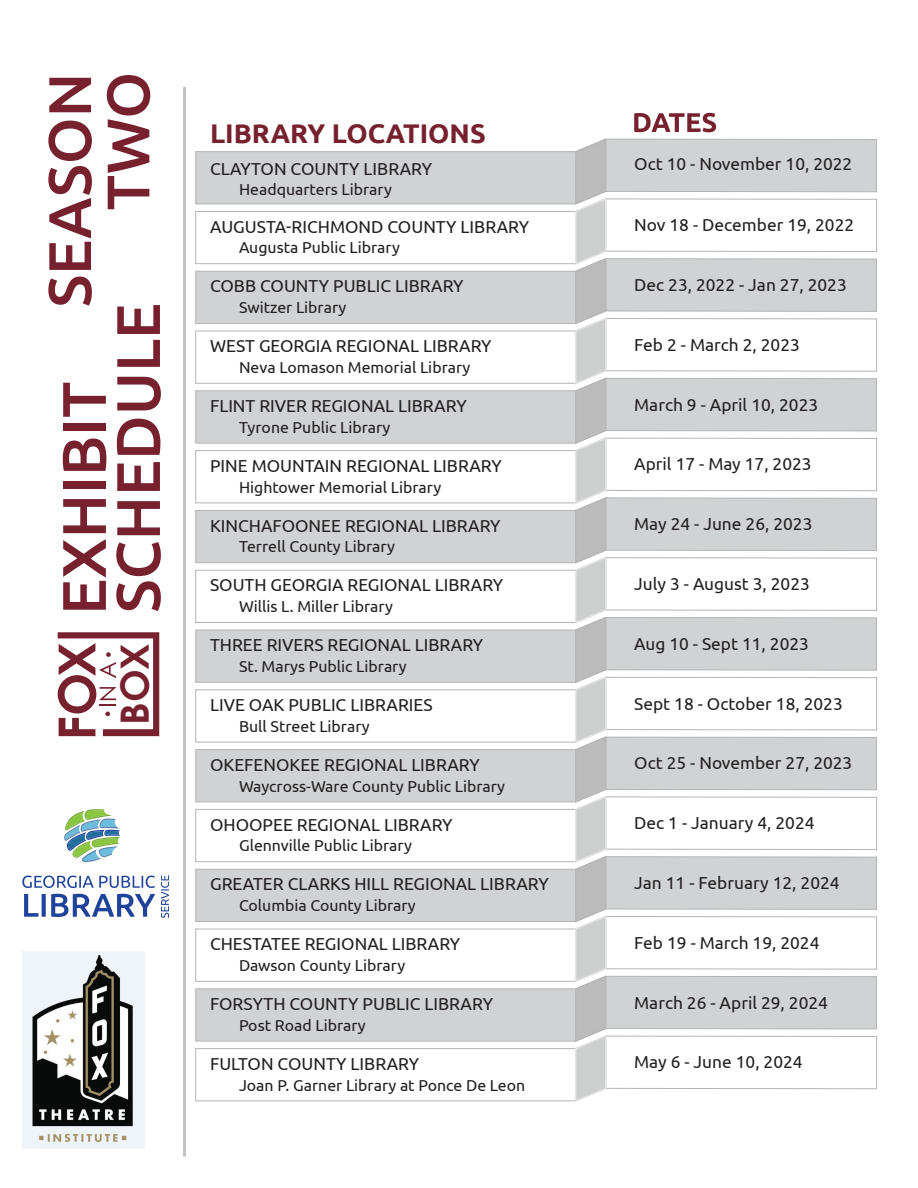
<style>
.page{position:relative;width:918px;height:1188px;background:#fff}
.page>*{position:absolute;margin:0;border:0;box-sizing:border-box;transform-origin:0 0}
.t1{font:500 60.15px "Ubuntu";color:#77212f}
.t2{font:700 39px "Century Gothic";color:#77212f}
.t3{font:700 27px "Ubuntu";color:#77212f}
.t4{font:17.25px "Ubuntu";color:#231f20}
.t5{font:15.9px "Ubuntu";color:#231f20}
</style>
<div class="page">
<div style="left:605px;top:1036px;width:272px;height:53px;border:1px solid #b3b4b5"></div>
<div style="left:606px;top:976px;width:271px;height:53px;background:#d1d2d4"></div>
<div style="left:605px;top:976px;width:272px;height:53px;border:1px solid #b3b4b5"></div>
<div style="left:605px;top:916px;width:272px;height:54px;border:1px solid #b3b4b5"></div>
<div style="left:606px;top:857px;width:271px;height:52px;background:#d1d2d4"></div>
<div style="left:605px;top:856px;width:272px;height:54px;border:1px solid #b3b4b5"></div>
<div style="left:605px;top:797px;width:272px;height:53px;border:1px solid #b3b4b5"></div>
<div style="left:606px;top:737px;width:271px;height:53px;background:#d1d2d4"></div>
<div style="left:605px;top:737px;width:272px;height:53px;border:1px solid #b3b4b5"></div>
<div style="left:605px;top:677px;width:272px;height:53px;border:1px solid #b3b4b5"></div>
<div style="left:606px;top:618px;width:271px;height:52px;background:#d1d2d4"></div>
<div style="left:605px;top:617px;width:272px;height:54px;border:1px solid #b3b4b5"></div>
<div style="left:605px;top:557px;width:272px;height:54px;border:1px solid #b3b4b5"></div>
<div style="left:606px;top:498px;width:271px;height:53px;background:#d1d2d4"></div>
<div style="left:605px;top:498px;width:272px;height:53px;border:1px solid #b3b4b5"></div>
<div style="left:605px;top:438px;width:272px;height:53px;border:1px solid #b3b4b5"></div>
<div style="left:606px;top:378px;width:271px;height:53px;background:#d1d2d4"></div>
<div style="left:605px;top:378px;width:272px;height:53px;border:1px solid #b3b4b5"></div>
<div style="left:605px;top:318px;width:272px;height:54px;border:1px solid #b3b4b5"></div>
<div style="left:606px;top:259px;width:271px;height:52px;background:#d1d2d4"></div>
<div style="left:605px;top:258px;width:272px;height:54px;border:1px solid #b3b4b5"></div>
<div style="left:605px;top:199px;width:272px;height:53px;border:1px solid #b3b4b5"></div>
<div style="left:606px;top:139px;width:271px;height:53px;background:#d1d2d4"></div>
<div style="left:605px;top:139px;width:272px;height:53px;border:1px solid #b3b4b5"></div>
<svg style="left:195px;top:138px;width:413px;height:964px"></svg>
<svg style="left:634px;top:113px;width:82px;height:19px"></svg>
<svg style="left:24px;top:894px;width:131px;height:23px"></svg>
<svg style="left:22px;top:876px;width:133px;height:12px"></svg>
<svg style="left:161px;top:875px;width:8px;height:43px"></svg>
<svg style="left:64px;top:809px;width:56px;height:54px"></svg>
<svg style="left:63px;top:539px;width:43px;height:71px"></svg>
<svg style="left:63px;top:499px;width:43px;height:34px"></svg>
<div style="left:63px;top:481px;width:43px;height:8px;background:#77212f"></div>
<svg style="left:63px;top:438px;width:43px;height:33px"></svg>
<div style="left:63px;top:423px;width:43px;height:7px;background:#77212f"></div>
<svg style="left:63px;top:383px;width:43px;height:34px"></svg>
<svg style="left:116px;top:542px;width:45px;height:69px"></svg>
<svg style="left:117px;top:501px;width:43px;height:34px"></svg>
<svg style="left:117px;top:462px;width:43px;height:29px"></svg>
<svg style="left:117px;top:419px;width:43px;height:36px"></svg>
<svg style="left:117px;top:377px;width:44px;height:33px"></svg>
<svg style="left:117px;top:340px;width:43px;height:27px"></svg>
<svg style="left:117px;top:305px;width:43px;height:29px"></svg>
<svg style="left:58px;top:632px;width:101px;height:104px"></svg>
<img style="left:22px;top:952px;width:122px;height:197px">
<div style="left:183px;top:87px;width:3px;height:1069px;background:#d1d2d4;border:1px solid #b3b4b5"></div>
<h1 class="t1" style="left:32px;top:307px;width:236px;rotate:-90deg">SEASON</h1>
<h1 class="t1" style="left:90px;top:210px;width:140px;rotate:-90deg">TWO</h1>
<h2 class="t2" style="left:105px;top:725px;width:83px;rotate:-90deg">BOX</h2>
<h3 class="t3" style="left:210px;top:117px;width:277px">LIBRARY LOCATIONS</h3>
<p class="t4" style="left:210px;top:158px;width:224px">CLAYTON COUNTY LIBRARY</p>
<p class="t5" style="left:239px;top:180px;width:154px">Headquarters Library</p>
<p class="t4" style="left:210px;top:216px;width:321px">AUGUSTA-RICHMOND COUNTY LIBRARY</p>
<p class="t5" style="left:239px;top:238px;width:162px">Augusta Public Library</p>
<p class="t4" style="left:210px;top:276px;width:255px">COBB COUNTY PUBLIC LIBRARY</p>
<p class="t5" style="left:239px;top:298px;width:109px">Switzer Library</p>
<p class="t4" style="left:210px;top:336px;width:283px">WEST GEORGIA REGIONAL LIBRARY</p>
<p class="t5" style="left:239px;top:358px;width:233px">Neva Lomason Memorial Library</p>
<p class="t4" style="left:210px;top:395px;width:258px">FLINT RIVER REGIONAL LIBRARY</p>
<p class="t5" style="left:239px;top:417px;width:153px">Tyrone Public Library</p>
<p class="t4" style="left:210px;top:455px;width:293px">PINE MOUNTAIN REGIONAL LIBRARY</p>
<p class="t5" style="left:239px;top:477px;width:204px">Hightower Memorial Library</p>
<p class="t4" style="left:210px;top:515px;width:292px">KINCHAFOONEE REGIONAL LIBRARY</p>
<p class="t5" style="left:239px;top:537px;width:157px">Terrell County Library</p>
<p class="t4" style="left:210px;top:575px;width:295px">SOUTH GEORGIA REGIONAL LIBRARY</p>
<p class="t5" style="left:239px;top:597px;width:155px">Willis L. Miller Library</p>
<p class="t4" style="left:210px;top:635px;width:275px">THREE RIVERS REGIONAL LIBRARY</p>
<p class="t5" style="left:239px;top:657px;width:169px">St. Marys Public Library</p>
<p class="t4" style="left:210px;top:694px;width:224px">LIVE OAK PUBLIC LIBRARIES</p>
<p class="t5" style="left:239px;top:716px;width:132px">Bull Street Library</p>
<p class="t4" style="left:210px;top:754px;width:271px">OKEFENOKEE REGIONAL LIBRARY</p>
<p class="t5" style="left:239px;top:776px;width:268px">Waycross-Ware County Public Library</p>
<p class="t4" style="left:210px;top:814px;width:244px">OHOOPEE REGIONAL LIBRARY</p>
<p class="t5" style="left:239px;top:836px;width:174px">Glennville Public Library</p>
<p class="t4" style="left:210px;top:874px;width:340px">GREATER CLARKS HILL REGIONAL LIBRARY</p>
<p class="t5" style="left:239px;top:896px;width:178px">Columbia County Library</p>
<p class="t4" style="left:210px;top:934px;width:252px">CHESTATEE REGIONAL LIBRARY</p>
<p class="t5" style="left:239px;top:956px;width:168px">Dawson County Library</p>
<p class="t4" style="left:210px;top:993px;width:285px">FORSYTH COUNTY PUBLIC LIBRARY</p>
<p class="t5" style="left:239px;top:1015px;width:128px">Post Road Library</p>
<p class="t4" style="left:210px;top:1053px;width:211px">FULTON COUNTY LIBRARY</p>
<p class="t5" style="left:239px;top:1075px;width:288px">Joan P. Garner Library at Ponce De Leon</p>
<p class="t4" style="left:634px;top:154px;width:220px">Oct 10 - November 10, 2022</p>
<p class="t4" style="left:634px;top:215px;width:222px">Nov 18 - December 19, 2022</p>
<p class="t4" style="left:634px;top:274px;width:214px">Dec 23, 2022 - Jan 27, 2023</p>
<p class="t4" style="left:634px;top:334px;width:167px">Feb 2 - March 2, 2023</p>
<p class="t4" style="left:634px;top:394px;width:185px">March 9 - April 10, 2023</p>
<p class="t4" style="left:634px;top:454px;width:179px">April 17 - May 17, 2023</p>
<p class="t4" style="left:634px;top:514px;width:180px">May 24 - June 26, 2023</p>
<p class="t4" style="left:634px;top:573px;width:177px">July 3 - August 3, 2023</p>
<p class="t4" style="left:634px;top:633px;width:176px">Aug 10 - Sept 11, 2023</p>
<p class="t4" style="left:634px;top:693px;width:210px">Sept 18 - October 18, 2023</p>
<p class="t4" style="left:634px;top:753px;width:220px">Oct 25 - November 27, 2023</p>
<p class="t4" style="left:634px;top:813px;width:182px">Dec 1 - January 4, 2024</p>
<p class="t4" style="left:634px;top:872px;width:207px">Jan 11 - February 12, 2024</p>
<p class="t4" style="left:634px;top:932px;width:187px">Feb 19 - March 19, 2024</p>
<p class="t4" style="left:634px;top:992px;width:195px">March 26 - April 29, 2024</p>
<p class="t4" style="left:634px;top:1052px;width:170px">May 6 - June 10, 2024</p>
</div>
